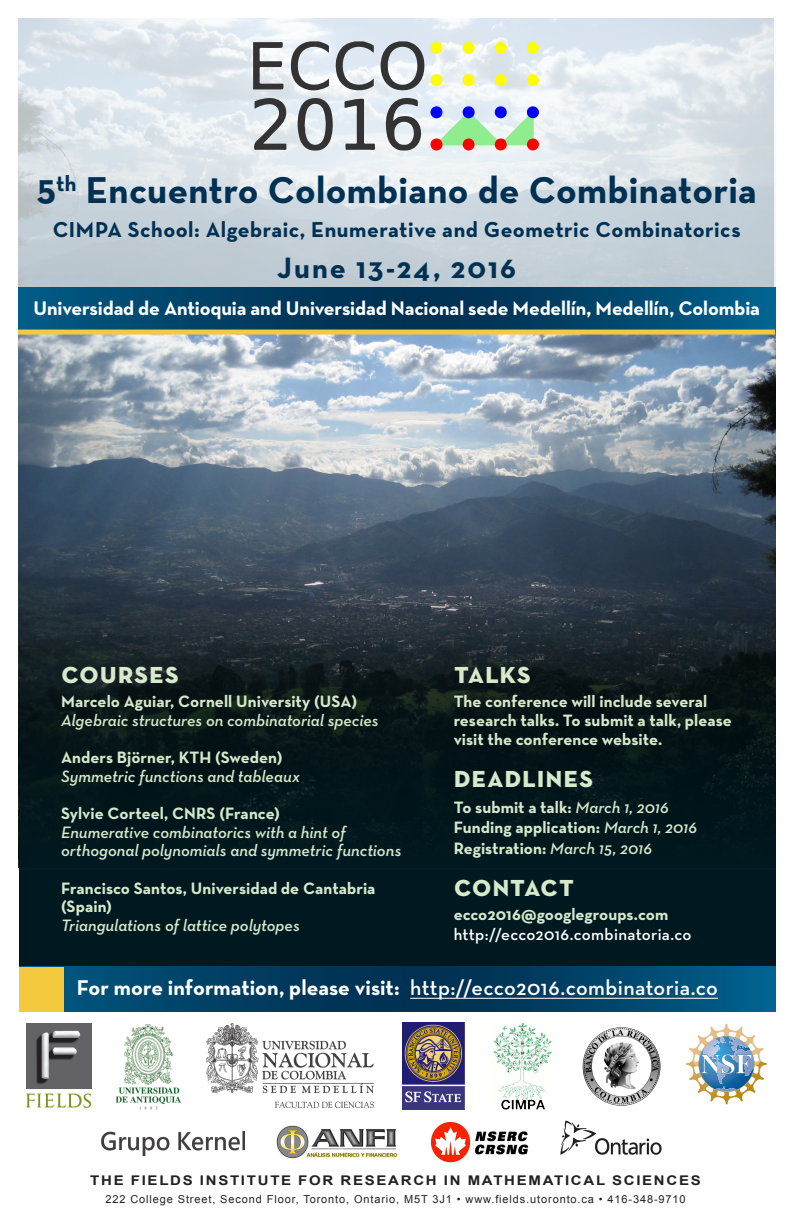
<style>
.page{position:relative;width:792px;height:1224px;background:#fff}
.page>*{position:absolute;margin:0;border:0;box-sizing:border-box;transform-origin:0 0}
.t1{font:700 38px "Neutra Text";letter-spacing:.01em;color:#003153}
.t2{font:30.8px "Neutra Text Bold SC";letter-spacing:.02em;color:#d6e9ca}
.t3{font:700 30px "Neutra Text";letter-spacing:.07em;color:#003153}
.t4{font:700 22px "Neutra Text";letter-spacing:.02em;color:#003153}
.t5{font:700 21.8px "Neutra Text";color:#fff}
.t6{font:700 20px "Neutra Text";letter-spacing:-.005em;color:#fff}
.t7{font:700 16.8px/18.6px "Neutra Text";color:#d6e9ca}
.t8{font:italic 600 16.8px/18.6px "Neutra Text";color:#d6e9ca}
.t9{font:600 16.8px "Neutra Text";letter-spacing:.02em;color:#fff}
.t10{font:700 13.4px "Arial";letter-spacing:.115em;color:#231f20;scale:1.12 1}
.t11{font:11px "Arial";letter-spacing:.08em;color:#231f20}
.s1{font-weight:600;font-style:italic}
.s2{font-weight:600}
</style>
<div class="page">
<img style="left:18px;top:18px;width:756px;height:274px">
<img style="left:18px;top:292px;width:757px;height:576px">
<svg style="left:19px;top:288px;width:756px;height:42px;background:#034568"></svg>
<svg style="left:19px;top:512px;width:757px;height:455px;background:#12242b"></svg>
<img style="left:560px;top:1120px;width:102px;height:35px">
<img style="left:431px;top:1122px;width:98px;height:40px">
<svg style="left:26px;top:1094px;width:65px;height:14px"></svg>
<img style="left:26px;top:1024px;width:65px;height:65px">
<img style="left:115px;top:1024px;width:66px;height:86px">
<img style="left:402px;top:1022px;width:63px;height:87px">
<svg style="left:686px;top:1024px;width:81px;height:80px"></svg>
<img style="left:493px;top:1022px;width:59px;height:88px">
<svg style="left:253px;top:41px;width:286px;height:110px"></svg>
<svg style="left:64px;top:967px;width:712px;height:45px;background:#004268"></svg>
<hr style="left:410px;top:998px;width:308px;height:1px;background:#fff">
<div style="left:19px;top:967px;width:45px;height:45px;background:#f5c93e"></div>
<div style="left:18px;top:330px;width:757px;height:5px;background:#f5c93e"></div>
<img style="left:583px;top:1027px;width:78px;height:78px">
<img style="left:276px;top:1126px;width:122px;height:33px">
<img style="left:207px;top:1024px;width:166px;height:84px">
<img style="left:102px;top:1131px;width:142px;height:24px">
<p class="t1" style="left:37px;top:167px;width:721px">5<sup>th</sup> Encuentro Colombiano de Combinatoria</p>
<p class="t4" style="left:53px;top:216px;width:689px">CIMPA School: Algebraic, Enumerative and Geometric Combinatorics</p>
<p class="t3" style="left:277px;top:249px;width:240px">June 13-24, 2016</p>
<p class="t6" style="left:33px;top:296px;width:728px">Universidad de Antioquia and Universidad Nacional sede Medellín, Medellín, Colombia</p>
<p class="t2" style="left:61px;top:653px;width:119px">courses</p>
<p class="t7" style="left:61px;top:692px;width:298px">Marcelo Aguiar, Cornell University (USA)</p>
<p class="t8" style="left:61px;top:711px;width:319px">Algebraic structures on combinatorial species</p>
<p class="t7" style="left:61px;top:748px;width:223px">Anders Björner, KTH (Sweden)</p>
<p class="t8" style="left:61px;top:767px;width:241px">Symmetric functions and tableaux</p>
<p class="t7" style="left:61px;top:804px;width:220px">Sylvie Corteel, CNRS (France)</p>
<p class="t8" style="left:61px;top:822px;width:342px">Enumerative combinatorics with a hint of orthogonal polynomials and symmetric functions</p>
<p class="t7" style="left:61px;top:878px;width:316px">Francisco Santos, Universidad de Cantabria (Spain)</p>
<p class="t8" style="left:61px;top:916px;width:240px">Triangulations of lattice polytopes</p>
<p class="t2" style="left:454px;top:653px;width:79px">talks</p>
<p class="t7" style="left:454px;top:692px;width:280px">The conference will include several research talks. To submit a talk, please visit the conference website.</p>
<p class="t2" style="left:454px;top:757px;width:141px">deadlines</p>
<p class="t7" style="left:454px;top:797px;width:217px">To submit a talk: <span class="s1">March 1, 2016</span></p>
<p class="t7" style="left:454px;top:818px;width:245px">Funding application: <span class="s1">March 1, 2016</span></p>
<p class="t7" style="left:454px;top:838px;width:200px">Registration: <span class="s1">March 15, 2016</span></p>
<p class="t2" style="left:454px;top:866px;width:122px">contact</p>
<p class="t7" style="left:454px;top:904px;width:216px">ecco2016@googlegroups.com</p>
<p class="t9" style="left:454px;top:924px;width:239px">http://ecco2016.combinatoria.co</p>
<p class="t5" style="left:77px;top:974px;width:643px">For more information, please visit: <span class="s2">http://ecco2016.combinatoria.co</span></p>
<p class="t10" style="left:90px;top:1171px;width:547px">THE FIELDS INSTITUTE FOR RESEARCH IN MATHEMATICAL SCIENCES</p>
<p class="t11" style="left:105px;top:1192px;width:582px">222 College Street, Second Floor, Toronto, Ontario, M5T 3J1 • www.fields.utoronto.ca • 416-348-9710</p>
</div>
